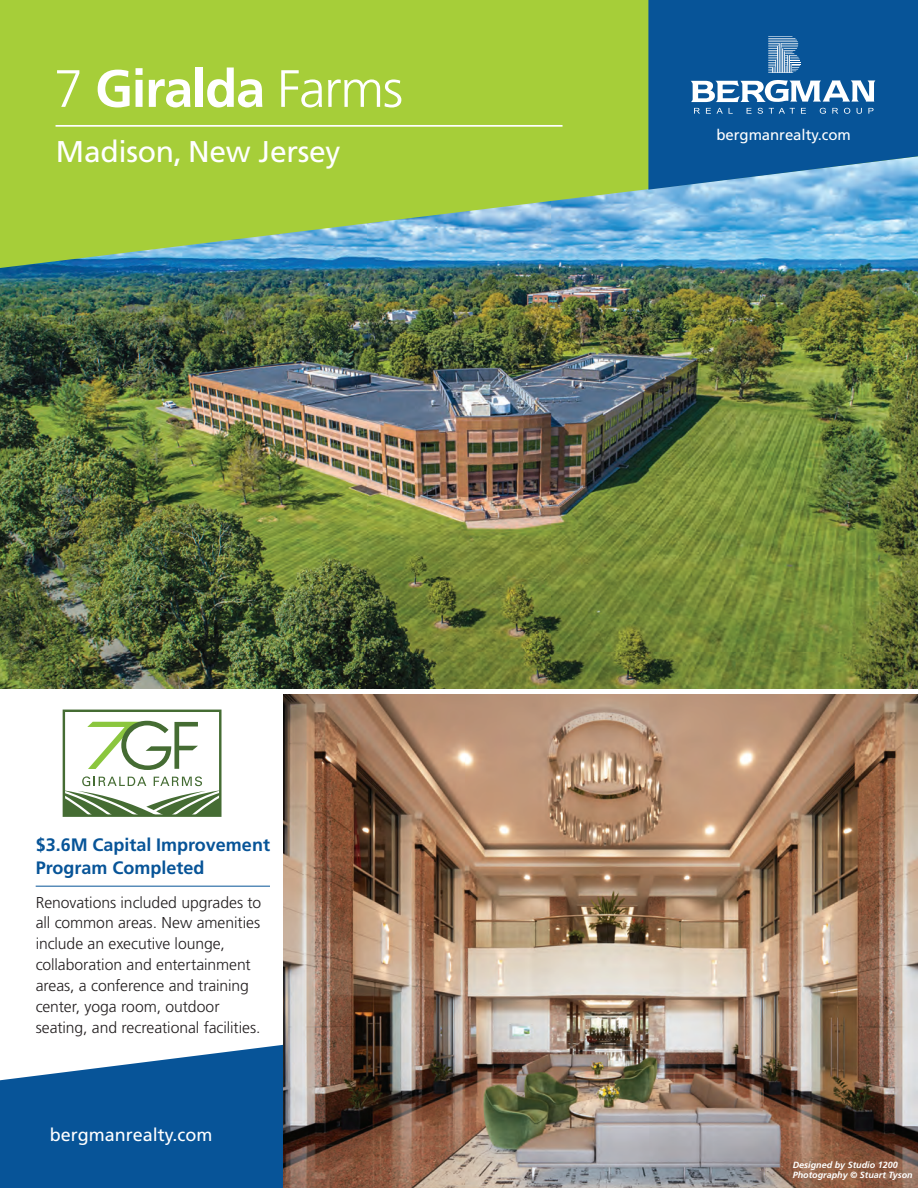
<style>
.page{position:relative;width:918px;height:1188px;background:#fff}
.page>*{position:absolute;margin:0;border:0;box-sizing:border-box;transform-origin:0 0}
.t1{font:700 52.5px "Frutiger LT Std";letter-spacing:-.025em;color:#fff}
.t2{font:30px "Frutiger LT Std";letter-spacing:-.01em;color:#fff}
.t3{font:700 18px/24px "Frutiger LT Std";color:#075498}
.t4{font:18px "Frutiger LT Std";color:#fff}
.t5{font:300 15.75px/21px "Frutiger LT Std";letter-spacing:-.005em;color:#231f20}
.t6{font:15px "Frutiger LT Std";letter-spacing:-.005em;color:#fff}
.t7{font:italic 700 9px/10.8px "Frutiger LT Std";color:#fff}
.s1{font-weight:300}
</style>
<div class="page">
<img style="left:0;top:268px;width:918px;height:420px">
<svg style="left:0;top:1045px;width:283px;height:143px;background:#2569a4"></svg>
<img style="left:283px;top:695px;width:635px;height:493px">
<svg style="left:0;top:0;width:918px;height:268px;background:#97c660"></svg>
<hr style="left:56px;top:125px;width:507px;height:2px;background:#fff">
<svg style="left:648px;top:0;width:270px;height:190px;background:#155fa0"></svg>
<svg style="left:768px;top:36px;width:33px;height:37px"></svg>
<svg style="left:694px;top:108px;width:6px;height:6px"></svg>
<svg style="left:706px;top:108px;width:5px;height:6px"></svg>
<svg style="left:717px;top:108px;width:6px;height:6px"></svg>
<svg style="left:729px;top:108px;width:4px;height:6px"></svg>
<svg style="left:747px;top:108px;width:5px;height:6px"></svg>
<svg style="left:758px;top:108px;width:5px;height:6px"></svg>
<svg style="left:769px;top:108px;width:26px;height:6px"></svg>
<svg style="left:801px;top:108px;width:5px;height:6px"></svg>
<svg style="left:820px;top:108px;width:6px;height:6px"></svg>
<svg style="left:832px;top:108px;width:6px;height:6px"></svg>
<svg style="left:844px;top:108px;width:6px;height:6px"></svg>
<svg style="left:857px;top:108px;width:5px;height:6px"></svg>
<svg style="left:868px;top:108px;width:6px;height:6px"></svg>
<svg style="left:691px;top:80px;width:184px;height:22px"></svg>
<hr style="left:36px;top:886px;width:234px;height:1px;background:#075498">
<svg style="left:66px;top:776px;width:153px;height:37px"></svg>
<div style="left:63px;top:710px;width:159px;height:106px;border:2px solid #456c33"></div>
<svg style="left:87px;top:721px;width:111px;height:49px"></svg>
<h1 class="t1" style="left:54px;top:58px;width:351px"><span class="s1">7</span> Giralda <span class="s1">Farms</span></h1>
<h2 class="t2" style="left:56px;top:134px;width:286px">Madison, New Jersey</h2>
<p class="t3" style="left:36px;top:832px;width:236px">$3.6M Capital Improvement<br>Program Completed</p>
<p class="t5" style="left:36px;top:892px;width:227px">Renovations included upgrades to all common areas. New amenities include an executive lounge, collaboration and entertainment areas, a conference and training center, yoga room, outdoor seating, and recreational facilities.</p>
<p class="t4" style="left:50px;top:1124px;width:164px">bergmanrealty.com</p>
<p class="t6" style="left:716px;top:126px;width:136px">bergmanrealty.com</p>
<p class="t7" style="left:793px;top:1159px;width:122px">Designed by Studio 1200<br>Photography © Stuart Tyson</p>
</div>
